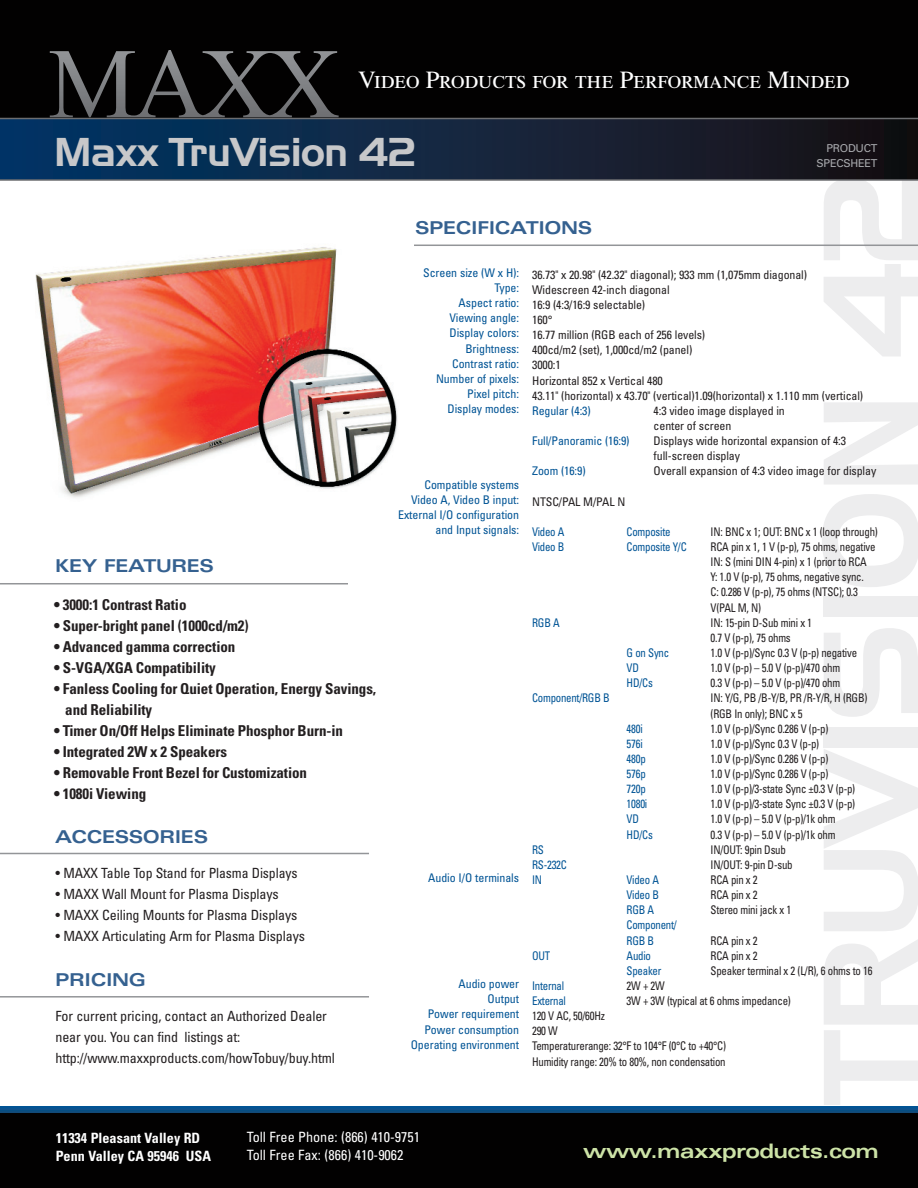
<style>
.page{position:relative;width:918px;height:1188px;background:#fff}
.page>*{position:absolute;margin:0;border:0;box-sizing:border-box;transform-origin:0 0}
.t1{font:39.15px "Handel Gothic BT";letter-spacing:-.01em;color:#c7c8ca}
.t2{font:24.75px "Times Roman SC";letter-spacing:-.015em;color:#fff}
.t3{font:700 expanded 19.95px "Univers";letter-spacing:-.03em;color:#cde3a7}
.t4{font:700 expanded 17.7px "Univers";letter-spacing:-.025em;color:#356190}
.t5{font:700 condensed 15px/21px "Univers";letter-spacing:-.005em;color:#231f20}
.t6{font:condensed 14.1px/21px "Univers";letter-spacing:-.01em;color:#231f20}
.t7{font:condensed 14.1px/18px "Univers";color:#fff}
.t8{font:700 condensed 14.1px/18px "Univers";color:#fff}
.t9{font:condensed 11.85px/15.1px "Univers";letter-spacing:-.02em;color:#231f20;scale:.91 1}
.t10{font:condensed 11.85px/15.1px "Univers";letter-spacing:-.02em;color:#231f20}
.t11{font:condensed 11.85px/15.1px "Univers";letter-spacing:-.005em;color:#005495;text-align:right}
.t12{font:condensed 11.85px/15.1px "Univers";letter-spacing:-.005em;color:#005495;scale:.91 1}
.t13{font:10.8px/15px "Univers";letter-spacing:-.02em;color:#a8a9ad;text-align:right}
</style>
<div class="page">
<img style="left:35px;top:244px;width:396px;height:254px">
<svg style="left:0;top:1106px;width:918px;height:7px;background:#094f88"></svg>
<div style="left:0;top:119px;width:918px;height:61px;background:linear-gradient(to right,#033769,#1c1113)"></div>
<div style="left:0;top:0;width:918px;height:118px;background:#020101"></div>
<hr style="left:0;top:118px;width:918px;height:1px;background:#6c6d70">
<hr style="left:0;top:179px;width:918px;height:2px;background:#6c6d70">
<hr style="left:414px;top:245px;width:504px;height:1px;background:#939598">
<hr style="left:0;top:583px;width:348px;height:1px;background:#939598">
<div style="left:0;top:1113px;width:918px;height:75px;background:#020101"></div>
<svg style="left:50px;top:50px;width:289px;height:67px"></svg>
<hr style="left:0;top:996px;width:369px;height:2px;background:#939598">
<hr style="left:0;top:853px;width:369px;height:1px;background:#939598">
<h2 class="t2" style="left:358px;top:71px;width:493px">Video Products for the Performance Minded</h2>
<h1 class="t1" style="left:54px;top:136px;width:363px">Maxx TruVision 42</h1>
<h3 class="t4" style="left:415px;top:221px;width:179px">SPECIFICATIONS</h3>
<p class="t13" style="left:817px;top:141px;width:62px">PRODUCT<br>SPECSHEET</p>
<h3 class="t4" style="left:55px;top:559px;width:160px">KEY FEATURES</h3>
<p class="t5" style="left:54px;top:595px;width:134px">• 3000:1 Contrast Ratio</p>
<p class="t5" style="left:54px;top:616px;width:197px">• Super-bright panel (1000cd/m2)</p>
<p class="t5" style="left:54px;top:637px;width:183px">• Advanced gamma correction</p>
<p class="t5" style="left:54px;top:658px;width:164px">• S-VGA/XGA Compatibility</p>
<p class="t5" style="left:65px;top:679px;width:313px;text-indent:-12px">• Fanless Cooling for Quiet Operation, Energy Savings, and Reliability</p>
<p class="t5" style="left:54px;top:721px;width:291px">• Timer On/Off Helps Eliminate Phosphor Burn-in</p>
<p class="t5" style="left:54px;top:742px;width:175px">• Integrated 2W x 2 Speakers</p>
<p class="t5" style="left:54px;top:763px;width:255px">• Removable Front Bezel for Customization</p>
<p class="t5" style="left:54px;top:784px;width:94px">• 1080i Viewing</p>
<h3 class="t4" style="left:55px;top:830px;width:154px">ACCESSORIES</h3>
<p class="t6" style="left:56px;top:864px;width:244px">• MAXX Table Top Stand for Plasma Displays</p>
<p class="t6" style="left:56px;top:885px;width:225px">• MAXX Wall Mount for Plasma Displays</p>
<p class="t6" style="left:56px;top:906px;width:244px">• MAXX Ceiling Mounts for Plasma Displays</p>
<p class="t6" style="left:56px;top:927px;width:251px">• MAXX Articulating Arm for Plasma Displays</p>
<h3 class="t4" style="left:55px;top:973px;width:92px">PRICING</h3>
<p class="t6" style="left:56px;top:1007px;width:281px">For current pricing, contact an Authorized Dealer near you. You can find listings at: http://www.maxxproducts.com/howTobuy/buy.html</p>
<p class="t11" style="left:423px;top:266px;width:98px">Screen size (W x H):<br>Type:<br>Aspect ratio:<br>Viewing angle:<br>Display colors:<br>Brightness:<br>Contrast ratio:<br>Number of pixels:<br>Pixel pitch:<br>Display modes:</p>
<p class="t11" style="left:398px;top:478px;width:123px">Compatible systems<br>Video A, Video B input:<br>External I/O configuration and Input signals:</p>
<p class="t11" style="left:428px;top:872px;width:92px">Audio I/O terminals</p>
<p class="t11" style="left:411px;top:977px;width:110px">Audio power<br>Output<br>Power requirement<br>Power consumption<br>Operating environment</p>
<p class="t10" style="left:532px;top:268px;width:333px">36.73" x 20.98" (42.32" diagonal); 933 mm (1,075mm diagonal)<br>Widescreen 42-inch diagonal<br>16:9 (4:3/16:9 selectable)<br>160°<br>16.77 million (RGB each of 256 levels)<br>400cd/m2 (set), 1,000cd/m2 (panel)<br>3000:1<br>Horizontal 852 x Vertical 480<br>43.11" (horizontal) x 43.70" (vertical)1.09(horizontal) x 1.110 mm (vertical)</p>
<p class="t11" style="left:532px;top:404px;width:60px">Regular (4:3)</p>
<p class="t10" style="left:654px;top:404px;width:133px">4:3 video image displayed in center of screen</p>
<p class="t11" style="left:532px;top:434px;width:99px">Full/Panoramic (16:9)</p>
<p class="t10" style="left:654px;top:434px;width:194px">Displays wide horizontal expansion of 4:3 full-screen display</p>
<p class="t11" style="left:532px;top:465px;width:55px">Zoom (16:9)</p>
<p class="t10" style="left:654px;top:465px;width:224px">Overall expansion of 4:3 video image for display</p>
<p class="t10" style="left:532px;top:495px;width:95px">NTSC/PAL M/PAL N</p>
<p class="t12" style="left:532px;top:525px;width:37px">Video A</p>
<p class="t12" style="left:627px;top:525px;width:50px">Composite</p>
<p class="t9" style="left:711px;top:525px;width:185px">IN: BNC x 1; OUT: BNC x 1 (loop through)</p>
<p class="t12" style="left:532px;top:540px;width:37px">Video B</p>
<p class="t12" style="left:627px;top:540px;width:67px">Composite Y/C</p>
<p class="t9" style="left:711px;top:540px;width:183px">RCA pin x 1, 1 V (p-p), 75 ohms, negative<br>IN: S (mini DIN 4-pin) x 1 (prior to RCA<br>Y: 1.0 V (p-p), 75 ohms, negative sync.<br>C: 0.286 V (p-p), 75 ohms (NTSC); 0.3<br>V(PAL M, N)</p>
<p class="t12" style="left:532px;top:616px;width:32px">RGB A</p>
<p class="t9" style="left:711px;top:616px;width:113px">IN: 15-pin D-Sub mini x 1<br>0.7 V (p-p), 75 ohms</p>
<p class="t12" style="left:627px;top:646px;width:48px">G on Sync</p>
<p class="t9" style="left:711px;top:646px;width:162px">1.0 V (p-p)/Sync 0.3 V (p-p) negative</p>
<p class="t12" style="left:627px;top:661px;width:15px">VD</p>
<p class="t9" style="left:711px;top:661px;width:144px">1.0 V (p-p) – 5.0 V (p-p)/470 ohm</p>
<p class="t12" style="left:627px;top:677px;width:30px">HD/Cs</p>
<p class="t9" style="left:711px;top:677px;width:144px">0.3 V (p-p) – 5.0 V (p-p)/470 ohm</p>
<p class="t12" style="left:532px;top:692px;width:87px">Component/RGB B</p>
<p class="t9" style="left:711px;top:692px;width:174px">IN: Y/G, PB /B-Y/B, PR /R-Y/R, H (RGB) (RGB In only); BNC x 5</p>
<p class="t12" style="left:627px;top:722px;width:19px">480i</p>
<p class="t9" style="left:711px;top:722px;width:131px">1.0 V (p-p)/Sync 0.286 V (p-p)</p>
<p class="t12" style="left:627px;top:737px;width:19px">576i</p>
<p class="t9" style="left:711px;top:737px;width:121px">1.0 V (p-p)/Sync 0.3 V (p-p)</p>
<p class="t12" style="left:627px;top:752px;width:23px">480p</p>
<p class="t9" style="left:711px;top:752px;width:131px">1.0 V (p-p)/Sync 0.286 V (p-p)</p>
<p class="t12" style="left:627px;top:767px;width:23px">576p</p>
<p class="t9" style="left:711px;top:767px;width:131px">1.0 V (p-p)/Sync 0.286 V (p-p)</p>
<p class="t12" style="left:627px;top:782px;width:23px">720p</p>
<p class="t9" style="left:711px;top:782px;width:160px">1.0 V (p-p)/3-state Sync ±0.3 V (p-p)</p>
<p class="t12" style="left:627px;top:798px;width:24px">1080i</p>
<p class="t9" style="left:711px;top:798px;width:160px">1.0 V (p-p)/3-state Sync ±0.3 V (p-p)</p>
<p class="t12" style="left:627px;top:813px;width:15px">VD</p>
<p class="t9" style="left:711px;top:813px;width:139px">1.0 V (p-p) – 5.0 V (p-p)/1k ohm</p>
<p class="t12" style="left:627px;top:828px;width:30px">HD/Cs</p>
<p class="t9" style="left:711px;top:828px;width:139px">0.3 V (p-p) – 5.0 V (p-p)/1k ohm</p>
<p class="t12" style="left:532px;top:843px;width:14px">RS</p>
<p class="t9" style="left:711px;top:843px;width:84px">IN/OUT: 9pin Dsub</p>
<p class="t12" style="left:532px;top:858px;width:40px">RS-232C</p>
<p class="t9" style="left:711px;top:858px;width:92px">IN/OUT: 9-pin D-sub</p>
<p class="t12" style="left:532px;top:873px;width:13px">IN</p>
<p class="t12" style="left:627px;top:873px;width:37px">Video A</p>
<p class="t9" style="left:711px;top:873px;width:53px">RCA pin x 2</p>
<p class="t12" style="left:627px;top:888px;width:37px">Video B</p>
<p class="t9" style="left:711px;top:888px;width:53px">RCA pin x 2</p>
<p class="t12" style="left:627px;top:904px;width:32px">RGB A</p>
<p class="t9" style="left:711px;top:904px;width:90px">Stereo mini jack x 1</p>
<p class="t12" style="left:627px;top:919px;width:57px">Component/<br>RGB B</p>
<p class="t9" style="left:711px;top:934px;width:53px">RCA pin x 2</p>
<p class="t12" style="left:532px;top:949px;width:22px">OUT</p>
<p class="t12" style="left:627px;top:949px;width:28px">Audio</p>
<p class="t9" style="left:711px;top:949px;width:53px">RCA pin x 2</p>
<p class="t12" style="left:627px;top:964px;width:40px">Speaker</p>
<p class="t9" style="left:711px;top:964px;width:179px">Speaker terminal x 2 (L/R), 6 ohms to 16</p>
<p class="t12" style="left:532px;top:979px;width:37px">Internal</p>
<p class="t9" style="left:627px;top:979px;width:43px">2W + 2W</p>
<p class="t12" style="left:532px;top:994px;width:39px">External</p>
<p class="t9" style="left:627px;top:994px;width:182px">3W + 3W (typical at 6 ohms impedance)</p>
<p class="t9" style="left:532px;top:1009px;width:215px">120 V AC, 50/60Hz<br>290 W<br>Temperaturerange: 32°F to 104°F (0°C to +40°C)<br>Humidity range: 20% to 80%, non condensation</p>
<p class="t8" style="left:56px;top:1130px;width:157px">11334 Pleasant Valley RD<br>Penn Valley CA 95946 USA</p>
<p class="t7" style="left:247px;top:1130px;width:175px">Toll Free Phone: (866) 410-9751<br>Toll Free Fax: (866) 410-9062</p>
<h3 class="t3" style="left:583px;top:1143px;width:297px">www.maxxproducts.com</h3>
</div>
